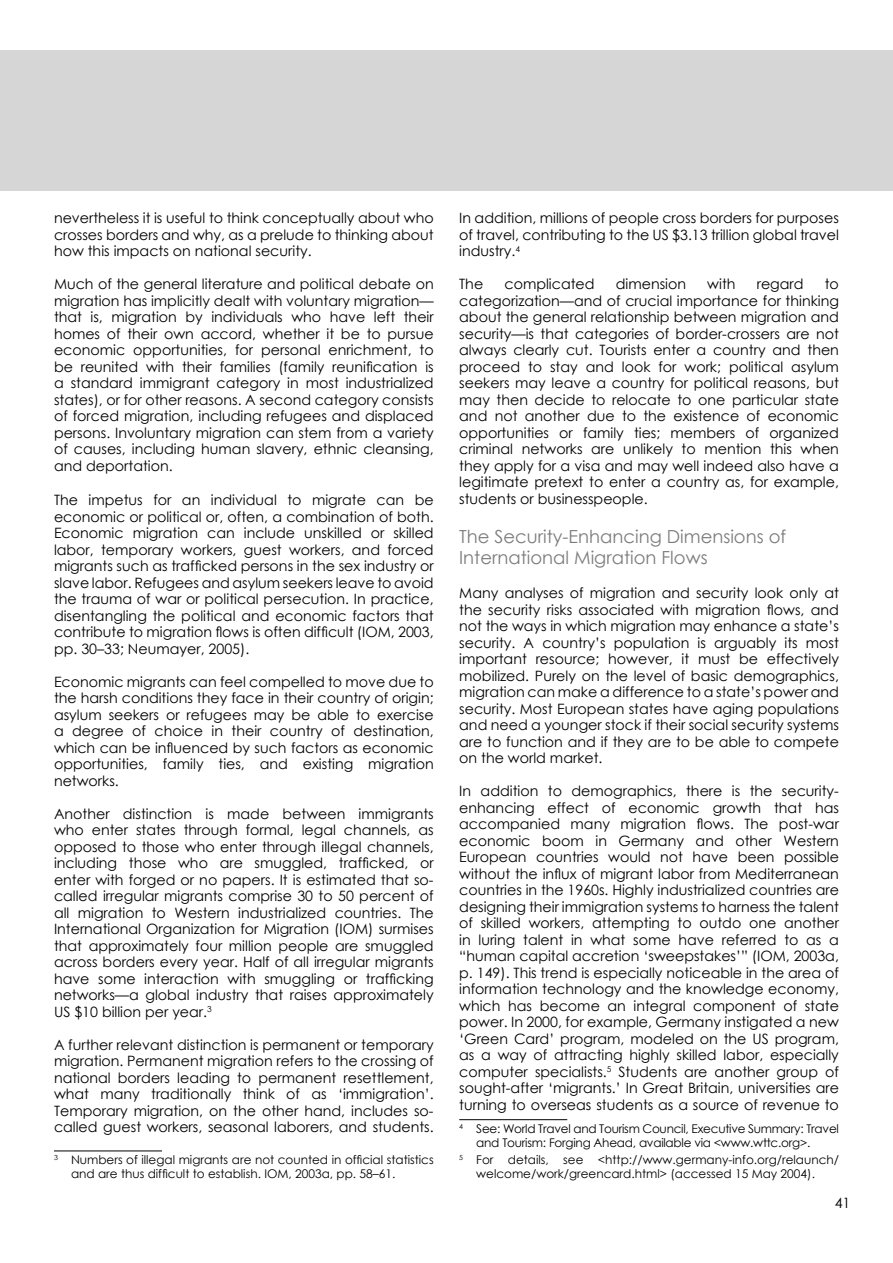
<style>
.page{position:relative;width:893px;height:1263px;background:#fff}
.page>*{position:absolute;margin:0;border:0;box-sizing:border-box;transform-origin:0 0}
.t1{font:18px/21px "Century Gothic";color:#7c7c7c}
.t2{font:14.25px/16.5px "Century Gothic";color:#000;text-align:justify}
.t3{font:12px/13.5px "Century Gothic";color:#000}
.t4{font:12px/13.5px "Century Gothic";letter-spacing:-.02em;color:#000}
</style>
<div class="page">
<div style="left:0;top:50px;width:893px;height:140px;background:#d6d6d6"></div>
<hr style="left:54px;top:1150px;width:108px;height:1px;background:#000">
<hr style="left:459px;top:1119px;width:108px;height:1px;background:#000">
<p class="t2" style="left:54px;top:210px;width:381px">nevertheless it is useful to think conceptually about who crosses borders and why, as a prelude to thinking about how this impacts on national security.</p>
<p class="t2" style="left:54px;top:276px;width:381px">Much of the general literature and political debate on migration has implicitly dealt with voluntary migration— that is, migration by individuals who have left their homes of their own accord, whether it be to pursue economic opportunities, for personal enrichment, to be reunited with their families (family reunification is a standard immigrant category in most industrialized states), or for other reasons. A second category consists of forced migration, including refugees and displaced persons. Involuntary migration can stem from a variety of causes, including human slavery, ethnic cleansing, and deportation.</p>
<p class="t2" style="left:54px;top:492px;width:381px">The impetus for an individual to migrate can be economic or political or, often, a combination of both.<br>Economic migration can include unskilled or skilled labor, temporary workers, guest workers, and forced migrants such as trafficked persons in the sex industry or slave labor. Refugees and asylum seekers leave to avoid the trauma of war or political persecution. In practice, disentangling the political and economic factors that contribute to migration flows is often difficult (IOM, 2003, pp. 30–33; Neumayer, 2005).</p>
<p class="t2" style="left:54px;top:673px;width:381px">Economic migrants can feel compelled to move due to the harsh conditions they face in their country of origin; asylum seekers or refugees may be able to exercise a degree of choice in their country of destination, which can be influenced by such factors as economic opportunities, family ties, and existing migration networks.</p>
<p class="t2" style="left:54px;top:805px;width:381px">Another distinction is made between immigrants who enter states through formal, legal channels, as opposed to those who enter through illegal channels, including those who are smuggled, trafficked, or enter with forged or no papers. It is estimated that so&shy;called irregular migrants comprise 30 to 50 percent of all migration to Western industrialized countries. The International Organization for Migration (IOM) surmises that approximately four million people are smuggled across borders every year. Half of all irregular migrants have some interaction with smuggling or trafficking networks—a global industry that raises approximately US $1 0 billion per year.</p>
<p class="t2" style="left:54px;top:1036px;width:381px">A further relevant distinction is permanent or temporary migration. Permanent migration refers to the crossing of national borders leading to permanent resettlement, what many traditionally think of as ‘immigration’.<br>Temporary migration, on the other hand, includes so&shy;called guest workers, seasonal laborers, and students.</p>
<p class="t3" style="left:71px;top:1153px;width:364px">Numbers of illegal migrants are not counted in official statistics and are thus difficult to establish. IOM, 2003a, pp. 58–61.</p>
<p class="t2" style="left:459px;top:210px;width:381px">In addition, millions of people cross borders for purposes of travel, contributing to the US $3.1 3 trillion global travel industry.</p>
<p class="t2" style="left:459px;top:276px;width:26px">The</p>
<p class="t2" style="left:504px;top:276px;width:92px">complicated</p>
<p class="t2" style="left:616px;top:276px;width:72px">dimension</p>
<p class="t2" style="left:707px;top:276px;width:30px">with</p>
<p class="t2" style="left:757px;top:276px;width:48px">regard</p>
<p class="t2" style="left:459px;top:276px;width:381px;text-indent:366px">to categorization—and of crucial importance for thinking about the general relationship between migration and security—is that categories of border-crossers are not always clearly cut. Tourists enter a country and then proceed to stay and look for work; political asylum seekers may leave a country for political reasons, but may then decide to relocate to one particular state and not another due to the existence of economic opportunities or family ties; members of organized criminal networks are unlikely to mention this when they apply for a visa and may well indeed also have a legitimate pretext to enter a country as, for example, students or businesspeople.</p>
<p class="t1" style="left:459px;top:526px;width:328px">The Security-Enhancing Dimensions of<br>International Migration Flows</p>
<p class="t2" style="left:459px;top:585px;width:381px">Many analyses of migration and security look only at the security risks associated with migration flows, and not the ways in which migration may enhance a state’s security. A country’s population is arguably its most important resource; however, it must be effectively mobilized. Purely on the level of basic demographics, migration can make a difference to a state’s power and security. Most European states have aging populations and need a younger stock if their social security systems are to function and if they are to be able to compete on the world market.</p>
<p class="t2" style="left:459px;top:783px;width:381px">In addition to demographics, there is the security&shy;enhancing effect of economic growth that has accompanied many migration flows. The post-war economic boom in Germany and other Western European countries would not have been possible without the influx of migrant labor from Mediterranean countries in the 1960s. Highly industrialized countries are designing their immigration systems to harness the talent of skilled workers, attempting to outdo one another in luring talent in what some have referred to as a “human capital accretion ‘sweepstakes’” (IOM, 2003a, p. 149). This trend is especially noticeable in the area of information technology and the knowledge economy, which has become an integral component of state power. In 2000, for example, Germany instigated a new ‘Green Card’ program, modeled on the US program, as a way of attracting highly skilled labor, especially computer specialists. Students are another group of sought-after ‘migrants.’ In Great Britain, universities are turning to overseas students as a source of revenue to</p>
<p class="t4" style="left:476px;top:1122px;width:364px">See: World Travel and Tourism Council, Executive Summary: Travel and Tourism: Forging Ahead, available via &lt;www.wttc.org&gt;.</p>
<p class="t3" style="left:476px;top:1153px;width:364px">For details, see &lt;http://www.germany-info.org/relaunch/ welcome/work/greencard.html&gt; (accessed 1 5 May 2004).</p>
<p class="t2" style="left:835px;top:1194px;width:8px">41</p>
</div>
